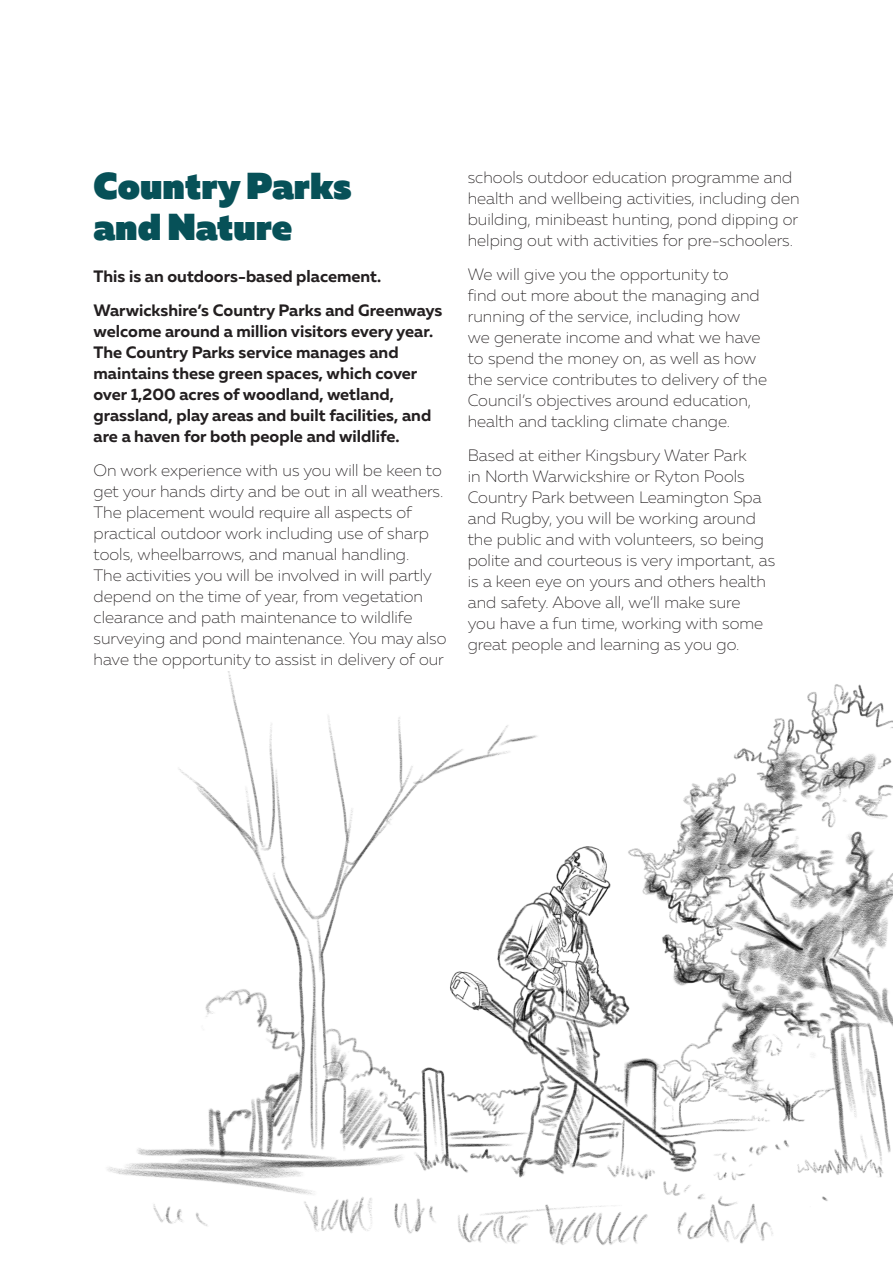
<style>
.page{position:relative;width:893px;height:1263px;background:#fff}
.page>*{position:absolute;margin:0;border:0;box-sizing:border-box;transform-origin:0 0}
.t1{font:800 37.5px/40.5px "Muller";color:#075158}
.t2{font:200 16.5px/21px "Muller";color:#231f20}
.t3{font:700 16.5px/21px "Muller";color:#231f20}
</style>
<div class="page">
<img style="left:107px;top:671px;width:786px;height:574px">
<p class="t1" style="left:94px;top:167px;width:260px">Country Parks and Nature</p>
<p class="t3" style="left:94px;top:266px;width:289px">This is an outdoors-based placement.</p>
<p class="t3" style="left:94px;top:299px;width:350px">Warwickshire’s Country Parks and Greenways welcome around a million visitors every year.<br>The Country Parks service manages and maintains these green spaces, which cover over 1,200 acres of woodland, wetland, grassland, play areas and built facilities, and are a haven for both people and wildlife.</p>
<p class="t2" style="left:94px;top:459px;width:354px">On work experience with us you will be keen to get your hands dirty and be out in all weathers.<br>The placement would require all aspects of practical outdoor work including use of sharp tools, wheelbarrows, and manual handling.<br>The activities you will be involved in will partly depend on the time of year, from vegetation clearance and path maintenance to wildlife surveying and pond maintenance. You may also have the opportunity to assist in delivery of our</p>
<p class="t2" style="left:468px;top:167px;width:333px">schools outdoor education programme and health and wellbeing activities, including den building, minibeast hunting, pond dipping or helping out with activities for pre-schoolers.</p>
<p class="t2" style="left:468px;top:263px;width:301px">We will give you the opportunity to<br>find out more about the managing and running of the service, including how<br>we generate income and what we have to spend the money on, as well as how the service contributes to delivery of the Council’s objectives around education, health and tackling climate change.</p>
<p class="t2" style="left:468px;top:444px;width:309px">Based at either Kingsbury Water Park<br>in North Warwickshire or Ryton Pools Country Park between Leamington Spa and Rugby, you will be working around the public and with volunteers, so being polite and courteous is very important, as is a keen eye on yours and others health and safety. Above all, we’ll make sure<br>you have a fun time, working with some great people and learning as you go.</p>
</div>
